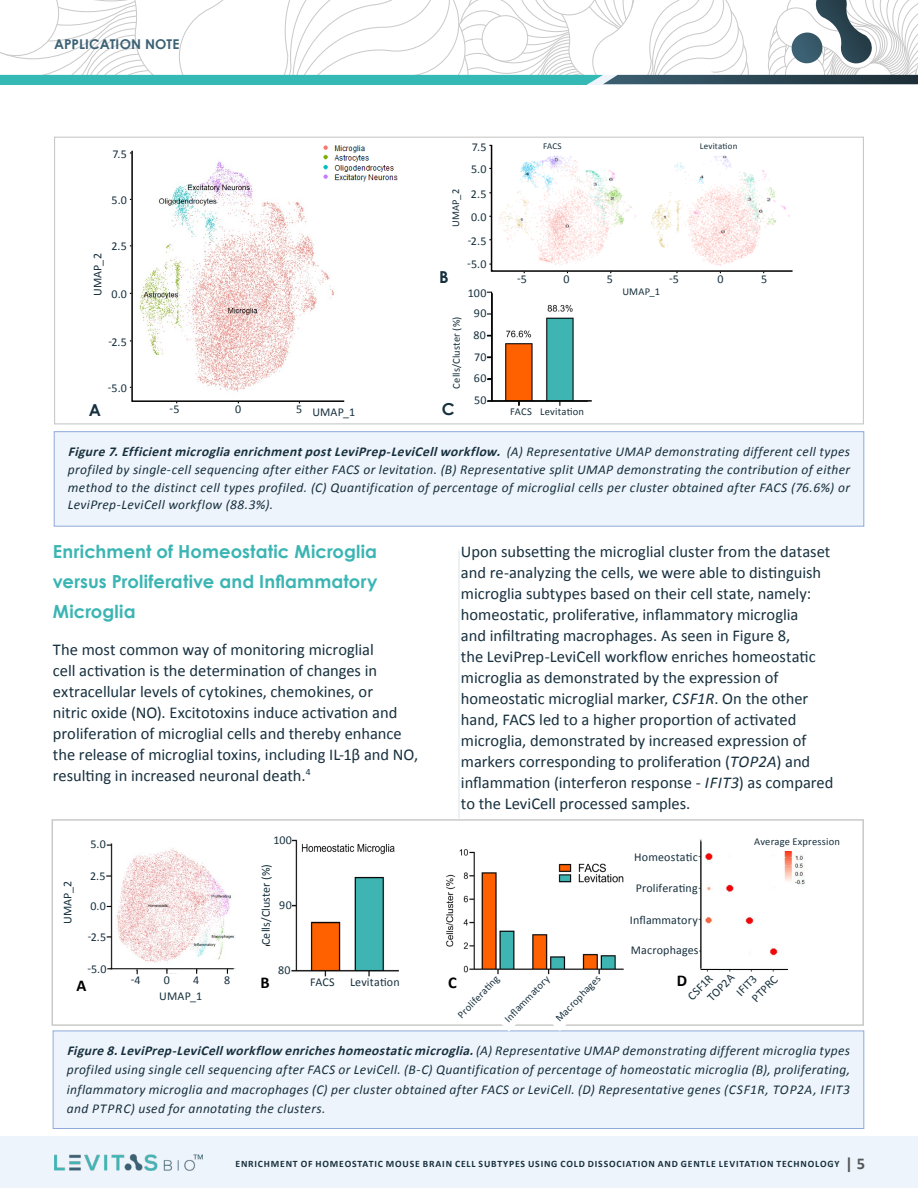
<style>
.page{position:relative;width:918px;height:1188px;background:#fff}
.page>*{position:absolute;margin:0;border:0;box-sizing:border-box;transform-origin:0 0}
.t1{font:700 18px/30px "Century Gothic";letter-spacing:.01em;color:#3bb5b3;text-align:justify}
.t2{font:16.5px/21px "Calibri";color:#17303e}
.t3{font:700 16.5px "Calibri";color:#000}
.t4{font:700 16.5px "Century Gothic";color:#17303e}
.t5{font:italic 13.5px/18px "Calibri";letter-spacing:.025em;color:#17303e;text-align:justify}
.t6{font:700 13.5px "Century Gothic";letter-spacing:.015em;color:#3c6175}
.t7{font:12px "Calibri";letter-spacing:.015em;color:#17303e}
.t8{font:10.5px "Calibri";letter-spacing:.015em;color:#17303e}
.t9{font:700 9.75px "Calibri";letter-spacing:.08em;color:#17303e}
.t10{font:9px "Calibri";letter-spacing:.025em;color:#17303e}
.s1{font-weight:700}
.s2{font-style:italic}
.s3{font-size:16.5px;color:#54585a}
</style>
<div class="page">
<div style="left:0;top:1136px;width:918px;height:52px;background:#eef4fb"></div>
<img style="left:54px;top:1155px;width:148px;height:15px">
<svg style="left:0;top:0;width:918px;height:84px"></svg>
<div style="left:52px;top:819px;width:812px;height:207px;border:2px solid #c9c9c8"></div>
<img style="left:486px;top:291px;width:88px;height:115px">
<svg style="left:131px;top:150px;width:214px;height:253px"></svg>
<svg style="left:489px;top:144px;width:304px;height:129px"></svg>
<img style="left:319px;top:145px;width:79px;height:46px">
<div style="left:137px;top:149px;width:18px;height:35px;background:#fff"></div>
<div style="left:495px;top:140px;width:17px;height:27px;background:#fff"></div>
<div style="left:538px;top:287px;width:28px;height:15px;background:#fff"></div>
<hr style="left:491px;top:293px;width:2px;height:109px;background:#000101">
<hr style="left:488px;top:400px;width:104px;height:2px;background:#000101">
<img style="left:265px;top:839px;width:134px;height:138px">
<div style="left:54px;top:432px;width:810px;height:94px;background:#eef4fb"></div>
<div style="left:53px;top:1031px;width:811px;height:97px;background:#eef4fb"></div>
<div style="left:53px;top:1031px;width:811px;height:98px;border:1px solid #8eaadb"></div>
<hr style="left:459px;top:551px;width:1px;height:268px;background:#dae5ea">
<img style="left:437px;top:849px;width:194px;height:183px">
<img style="left:698px;top:839px;width:107px;height:133px">
<img style="left:110px;top:843px;width:126px;height:132px">
<hr style="left:111px;top:968px;width:123px;height:1px;background:#000101">
<hr style="left:111px;top:843px;width:1px;height:125px;background:#000101">
<svg style="left:166px;top:969px;width:14px;height:5px"></svg>
<div style="left:261px;top:835px;width:13px;height:110px;background:#fff"></div>
<div style="left:271px;top:965px;width:20px;height:9px;background:#fff"></div>
<div style="left:272px;top:900px;width:20px;height:9px;background:#fff"></div>
<div style="left:273px;top:835px;width:19px;height:9px;background:#fff"></div>
<svg style="left:455px;top:974px;width:151px;height:58px"></svg>
<div style="left:623px;top:945px;width:75px;height:15px;background:#fff"></div>
<div style="left:622px;top:915px;width:76px;height:14px;background:#fff"></div>
<div style="left:744px;top:838px;width:106px;height:13px;background:#fff"></div>
<hr style="left:701px;top:841px;width:1px;height:127px;background:#000101">
<hr style="left:701px;top:969px;width:87px;height:1px;background:#000101">
<p class="t6" style="left:54px;top:34px;width:127px">APPLICATION NOTE</p>
<p class="t7" style="left:112px;top:146px;width:16px">7.5</p>
<p class="t7" style="left:112px;top:193px;width:17px">5.0</p>
<p class="t7" style="left:111px;top:239px;width:17px">2.5</p>
<p class="t7" style="left:112px;top:287px;width:17px">0.0</p>
<p class="t7" style="left:108px;top:334px;width:20px">-2.5</p>
<p class="t7" style="left:108px;top:381px;width:21px">-5.0</p>
<p class="t7" style="left:90px;top:296px;width:45px;rotate:-90deg">UMAP_2</p>
<p class="t4" style="left:89px;top:397px;width:14px">A</p>
<p class="t7" style="left:312px;top:405px;width:44px">UMAP_1</p>
<p class="t7" style="left:170px;top:402px;width:11px">-5</p>
<p class="t7" style="left:235px;top:402px;width:8px">0</p>
<p class="t7" style="left:296px;top:402px;width:8px">5</p>
<p class="t7" style="left:472px;top:140px;width:16px">7.5</p>
<p class="t8" style="left:449px;top:227px;width:40px;rotate:-90deg">UMAP_2</p>
<p class="t7" style="left:471px;top:161px;width:17px">5.0</p>
<p class="t7" style="left:471px;top:186px;width:17px">2.5</p>
<p class="t7" style="left:471px;top:210px;width:17px">0.0</p>
<p class="t7" style="left:468px;top:234px;width:20px">-2.5</p>
<p class="t4" style="left:439px;top:265px;width:11px">B</p>
<p class="t7" style="left:467px;top:257px;width:21px">-5.0</p>
<p class="t7" style="left:468px;top:285px;width:20px">100</p>
<p class="t8" style="left:450px;top:389px;width:73px;rotate:-90deg">Cells/Cluster (%)</p>
<p class="t7" style="left:474px;top:306px;width:14px">90</p>
<p class="t7" style="left:474px;top:327px;width:14px">80</p>
<p class="t7" style="left:474px;top:349px;width:14px">70</p>
<p class="t7" style="left:474px;top:371px;width:14px">60</p>
<p class="t10" style="left:543px;top:140px;width:20px">FACS</p>
<p class="t10" style="left:700px;top:140px;width:39px">Levitation</p>
<p class="t7" style="left:517px;top:272px;width:11px">-5</p>
<p class="t7" style="left:563px;top:272px;width:8px">0</p>
<p class="t7" style="left:607px;top:272px;width:8px">5</p>
<p class="t7" style="left:669px;top:272px;width:11px">-5</p>
<p class="t7" style="left:718px;top:272px;width:8px">0</p>
<p class="t7" style="left:761px;top:272px;width:8px">5</p>
<p class="t8" style="left:622px;top:285px;width:39px">UMAP_1</p>
<p class="t7" style="left:474px;top:393px;width:14px">50</p>
<p class="t4" style="left:442px;top:397px;width:14px">C</p>
<p class="t8" style="left:510px;top:405px;width:75px">FACS Levitation</p>
<p class="t5" style="left:68px;top:441px;width:784px"><span class="s1">Figure7.EfficientmicrogliaenrichmentpostLeviPrep-LeviCellworkflow.</span> (A ) R e p re s e n t a t i v e U MA P d e m o n s t r a t i n g d iffe re n t c e l l t yp e s profiled by single-cell sequencing after either FACS or levitation. (B) Representative split UMAP demonstrating the contribution of either method to the distinct cell types profiled. (C) Quantification of percentage of microglial cells per cluster obtained after FACS (76.6%) or LeviPrep-LeviCell workflow (88.3%).</p>
<p class="t1" style="left:53px;top:535px;width:326px">Enrichment of Homeostatic Microglia versus Proliferative and Inflammatory Microglia</p>
<p class="t2" style="left:53px;top:638px;width:367px">The most common way of monitoring microglial<br>cell activation is the determination of changes in extracellular levels of cytokines, chemokines, or<br>nitric oxide (NO). Excitotoxins induce activation and proliferation of microglial cells and thereby enhance the release of microglial toxins, including IL-1β and NO, resulting in increased neuronal death.<sup>4</sup></p>
<p class="t2" style="left:461px;top:540px;width:374px">Upon subsetting the microglial cluster from the dataset and re-analyzing the cells, we were able to distinguish microglia subtypes based on their cell state, namely: homeostatic, proliferative, inflammatory microglia<br>and infiltrating macrophages. As seen in Figure 8,<br>the LeviPrep-LeviCell workflow enriches homeostatic microglia as demonstrated by the expression of homeostatic microglial marker, <span class="s2">CSF1R</span>. On the other hand, FACS led to a higher proportion of activated microglia, demonstrated by increased expression of markers corresponding to proliferation (<span class="s2">TOP2A</span>) and inflammation (interferon response - <span class="s2">IFIT3</span>) as compared to the LeviCell processed samples.</p>
<p class="t7" style="left:90px;top:837px;width:17px">5.0</p>
<p class="t7" style="left:273px;top:833px;width:20px">100</p>
<p class="t8" style="left:754px;top:835px;width:87px">Average Expression</p>
<p class="t7" style="left:634px;top:849px;width:65px">Homeostatic</p>
<p class="t7" style="left:60px;top:924px;width:45px;rotate:-90deg">UMAP_2</p>
<p class="t7" style="left:90px;top:869px;width:17px">2.5</p>
<p class="t7" style="left:90px;top:899px;width:17px">0.0</p>
<p class="t7" style="left:88px;top:930px;width:20px">-2.5</p>
<p class="t7" style="left:258px;top:945px;width:83px;rotate:-90deg">Cells/Cluster (%)</p>
<p class="t7" style="left:279px;top:898px;width:14px">90</p>
<p class="t7" style="left:636px;top:880px;width:63px">Proliferating</p>
<p class="t7" style="left:630px;top:913px;width:69px">Inflammatory</p>
<p class="t7" style="left:631px;top:943px;width:69px">Macrophages</p>
<p class="t7" style="left:87px;top:961px;width:21px">-5.0</p>
<p class="t3" style="left:77px;top:974px;width:11px">A</p>
<p class="t7" style="left:278px;top:963px;width:14px">80</p>
<p class="t7" style="left:704px;top:994px;width:35px;rotate:-46deg">TOP2A</p>
<p class="t7" style="left:684px;top:993px;width:32px;rotate:-46deg">CSF1R</p>
<p class="t7" style="left:748px;top:995px;width:33px;rotate:-46deg">PTPRC</p>
<p class="t7" style="left:733px;top:989px;width:26px;rotate:-46deg">IFIT3</p>
<p class="t8" style="left:455px;top:1012px;width:56px;rotate:-46deg">Proliferati ng</p>
<p class="t8" style="left:502px;top:1016px;width:61px;rotate:-46deg">Infl ammatory</p>
<p class="t8" style="left:553px;top:1015px;width:61px;rotate:-46deg">Macrophages</p>
<p class="t7" style="left:131px;top:973px;width:11px">-4</p>
<p class="t7" style="left:164px;top:973px;width:8px">0</p>
<p class="t7" style="left:193px;top:973px;width:8px">4</p>
<p class="t7" style="left:224px;top:973px;width:8px">8</p>
<p class="t3" style="left:260px;top:971px;width:11px">B</p>
<p class="t3" style="left:448px;top:971px;width:10px">C</p>
<p class="t3" style="left:677px;top:969px;width:12px">D</p>
<p class="t7" style="left:159px;top:989px;width:44px">UMAP_1</p>
<p class="t7" style="left:310px;top:975px;width:26px">FACS</p>
<p class="t7" style="left:350px;top:975px;width:51px">Levitation</p>
<p class="t5" style="left:67px;top:1040px;width:785px;line-height:19.5px"><span class="s1">Figure8.LeviPrep-LeviCellworkflow enricheshomeostaticmicroglia.</span>(A ) R e p re s e n t a ti v e U MA P d e m o n s tra ti n g d iffe re n t m i c ro g l i a t yp e s profiled using single cell sequencing after FACS or LeviCell. (B-C) Quantification of percentage of homeostatic microglia (B), proliferating, inflammatory microglia and macrophages (C) per cluster obtained after FACS or LeviCell. (D) Representative genes (CSF1R, TOP2A, IFIT3 and PTPRC) used for annotating the clusters.</p>
<p class="t9" style="left:236px;top:1157px;width:631px">ENRICHMENT OF HOMEOSTATIC MOUSE BRAIN CELL SUBTYPES USING COLD DISSOCIATION AND GENTLE LEVITATION TECHNOLOGY <span class="s3">| 5</span></p>
</div>
